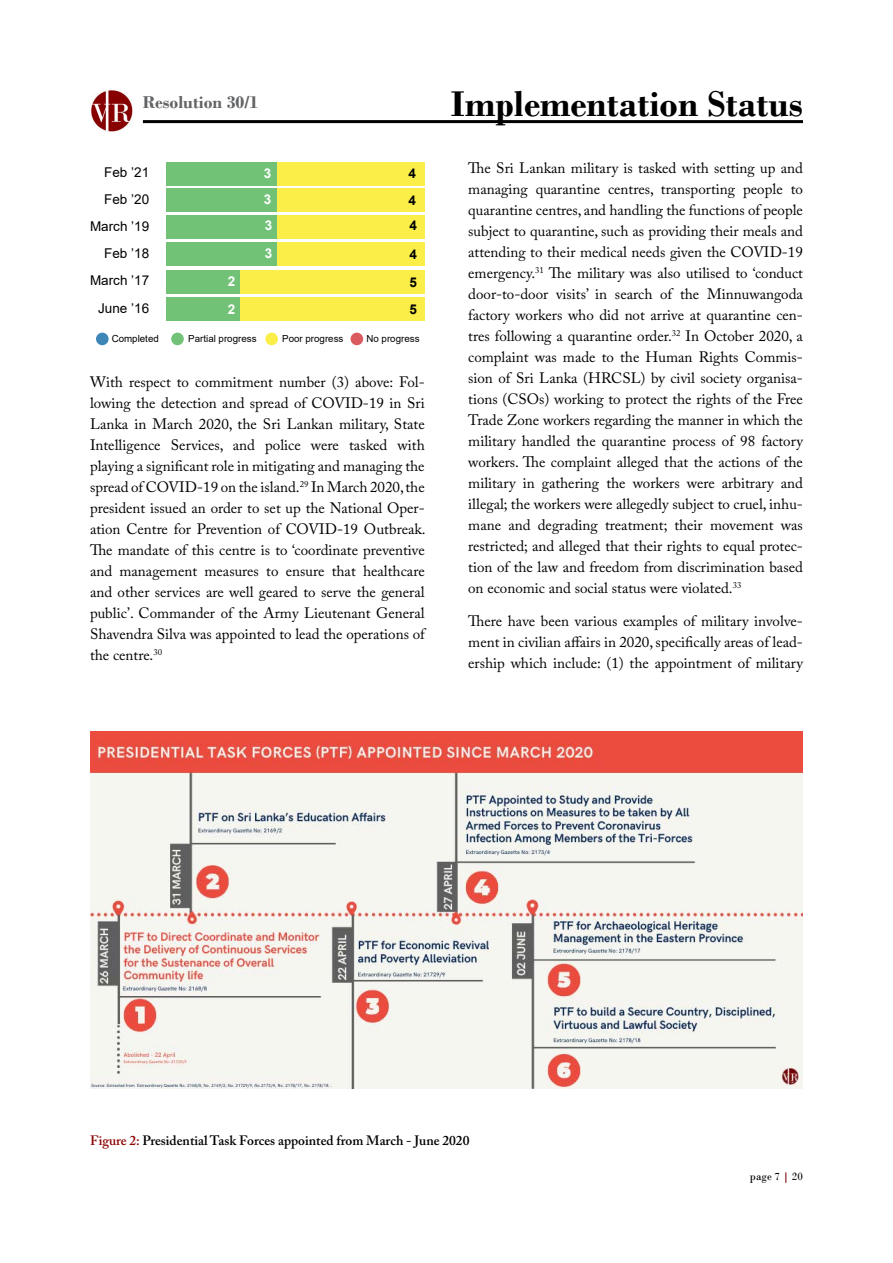
<style>
.page{position:relative;width:893px;height:1263px;background:#fff}
.page>*{position:absolute;margin:0;border:0;box-sizing:border-box;transform-origin:0 0}
.t1{font:700 37.5px "Bodoni";color:#000}
.t2{font:700 18px "Bodoni";color:#636466}
.t3{font:15px/21px "Adobe Caslon Pro";color:#000;text-align:justify}
.t4{font:600 13.5px "Adobe Caslon Pro";color:#000}
.t5{font:13.5px/27.5px "Arial";color:#000;text-align:right}
.t6{font:700 13.5px/27.3px "Arial";color:#fff}
.t7{font:700 13.5px/26.5px "Arial";color:#000}
.t8{font:11.25px "Bodoni";color:#000}
.t9{font:9.75px "Arial";color:#000}
.s1{color:#8b0504}
.s2{font-weight:700;color:#7a0708}
</style>
<div class="page">
<img style="left:91px;top:90px;width:42px;height:42px">
<hr style="left:143px;top:120px;width:660px;height:3px;background:#000">
<div style="left:166px;top:242px;width:111px;height:24px;background:#71c277"></div>
<div style="left:166px;top:270px;width:74px;height:24px;background:#71c277"></div>
<div style="left:277px;top:242px;width:148px;height:24px;background:#fbee49"></div>
<div style="left:240px;top:270px;width:185px;height:24px;background:#fbee49"></div>
<div style="left:166px;top:297px;width:74px;height:24px;background:#71c277"></div>
<div style="left:240px;top:297px;width:185px;height:24px;background:#fbee49"></div>
<div style="left:351px;top:333px;width:12px;height:12px;background:#db5a5f;border-radius:50%"></div>
<div style="left:265px;top:333px;width:13px;height:12px;background:#fbee49;border-radius:50%"></div>
<div style="left:171px;top:333px;width:13px;height:12px;background:#71c277;border-radius:50%"></div>
<div style="left:96px;top:333px;width:13px;height:12px;background:#3e86b8;border-radius:50%"></div>
<div style="left:166px;top:215px;width:111px;height:24px;background:#71c277"></div>
<div style="left:277px;top:215px;width:148px;height:24px;background:#fbee49"></div>
<div style="left:166px;top:188px;width:111px;height:24px;background:#71c277"></div>
<div style="left:166px;top:162px;width:111px;height:23px;background:#71c277"></div>
<div style="left:277px;top:188px;width:148px;height:24px;background:#fbee49"></div>
<div style="left:277px;top:162px;width:148px;height:23px;background:#fbee49"></div>
<img style="left:90px;top:731px;width:713px;height:357px">
<p class="t2" style="left:143px;top:92px;width:117px">Resolution 30/1</p>
<h1 class="t1" style="left:451px;top:81px;width:353px">Implementation Status</h1>
<p class="t5" style="left:104px;top:159px;width:47px">Feb ’21</p>
<p class="t5" style="left:104px;top:186px;width:47px">Feb ’20</p>
<p class="t6" style="left:264px;top:159px;width:9px">3</p>
<p class="t6" style="left:264px;top:186px;width:9px">3</p>
<p class="t7" style="left:409px;top:160px;width:9px">4</p>
<p class="t7" style="left:409px;top:187px;width:9px">4</p>
<p class="t5" style="left:90px;top:213px;width:61px">March ’19</p>
<p class="t6" style="left:265px;top:211px;width:9px">3</p>
<p class="t7" style="left:409px;top:213px;width:9px">4</p>
<p class="t5" style="left:90px;top:239px;width:61px">Feb ’18<br>March ’17<br>June ’16</p>
<p class="t6" style="left:265px;top:240px;width:9px">3</p>
<p class="t7" style="left:409px;top:241px;width:9px">4</p>
<p class="t6" style="left:228px;top:268px;width:9px">2<br>2</p>
<p class="t7" style="left:409px;top:269px;width:9px">5<br>5</p>
<p class="t9" style="left:112px;top:331px;width:49px">Completed</p>
<p class="t9" style="left:188px;top:331px;width:70px">Partial progress</p>
<p class="t9" style="left:282px;top:331px;width:63px">Poor progress</p>
<p class="t9" style="left:366px;top:331px;width:55px">No progress</p>
<p class="t3" style="left:90px;top:371px;width:337px">With respect to commitment number (3) above: Fol&shy;lowing the detection and spread of COVID-19 in Sri Lanka in March 2020, the Sri Lankan military, State Intelligence Services, and police were tasked with playing a significant role in mitigating and managing the spread of COVID-19 on the island.<sup>29</sup> In March 2020, the president issued an order to set up the National Oper&shy;ation Centre for Prevention of COVID-19 Outbreak.<br>The mandate of this centre is to ‘coordinate preventive and management measures to ensure that healthcare and other services are well geared to serve the general public’. Commander of the Army Lieutenant General Shavendra Silva was appointed to lead the operations of the centre.<sup>30</sup></p>
<p class="t3" style="left:468px;top:157px;width:336px">The Sri Lankan military is tasked with setting up and managing quarantine centres, transporting people to quarantine centres, and handling the functions of people subject to quarantine, such as providing their meals and attending to their medical needs given the COVID-19 emergency.<sup>31</sup> The military was also utilised to ‘conduct door-to-door visits’ in search of the Minnuwangoda factory workers who did not arrive at quarantine cen&shy;tres following a quarantine order.<sup>32</sup> In October 2020, a complaint was made to the Human Rights Commis&shy;sion of Sri Lanka (HRCSL) by civil society organisa&shy;tions (CSOs) working to protect the rights of the Free Trade Zone workers regarding the manner in which the military handled the quarantine process of 98 factory workers. The complaint alleged that the actions of the military in gathering the workers were arbitrary and illegal; the workers were allegedly subject to cruel, inhu&shy;mane and degrading treatment; their movement was restricted; and alleged that their rights to equal protec&shy;tion of the law and freedom from discrimination based on economic and social status were violated.<sup>33</sup></p>
<p class="t3" style="left:468px;top:611px;width:336px">There have been various examples of military involve&shy;ment in civilian affairs in 2020, specifically areas of lead&shy;ership which include: (1) the appointment of military</p>
<p class="t4" style="left:90px;top:1132px;width:381px"><span class="s1">Figure 2:</span> Presidential Task Forces appointed from March - June 2020</p>
<p class="t8" style="left:750px;top:1170px;width:54px">page 7 <span class="s2">|</span> 20</p>
</div>
